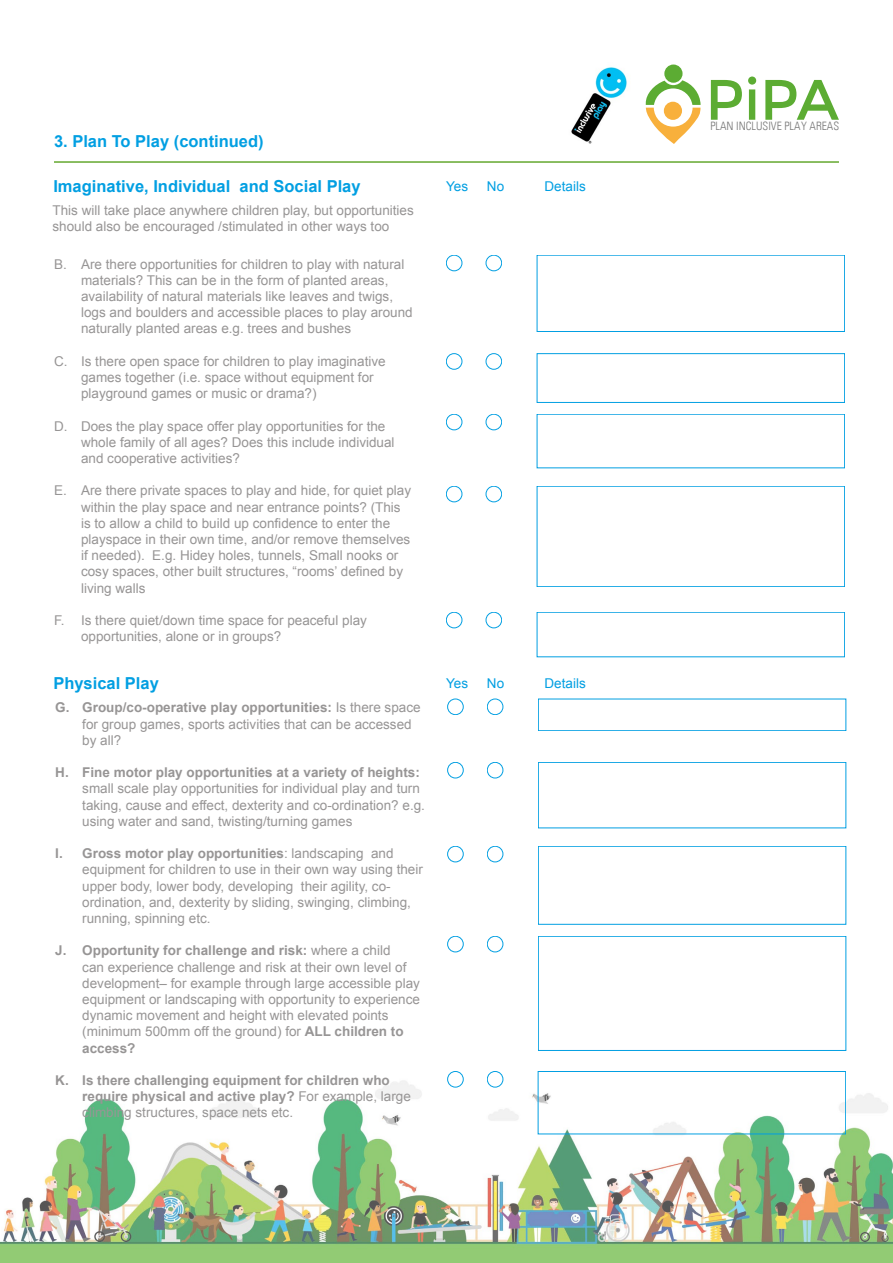
<style>
.page{position:relative;width:893px;height:1263px;background:#fff}
.page>*{position:absolute;margin:0;border:0;box-sizing:border-box;transform-origin:0 0}
.t1{font:57px "Montserrat";color:#5cac33}
.t2{font:700 16.5px "Arial";color:#029fe2}
.t3{font:13.5px/16.2px "Arial";color:#979595}
.t4{font:700 13.5px/16.2px "Arial";color:#979595}
.t5{font:13.5px "Arial";color:#029fe2}
.t6{font:300 condensed 11.55px "Univers LT";color:#777}
.s1{font-weight:700}
.s2{font-weight:400}
</style>
<div class="page">
<img style="left:0;top:1071px;width:893px;height:192px">
<hr style="left:54px;top:161px;width:785px;height:2px;background:#64a82f">
<svg style="left:646px;top:80px;width:55px;height:64px"></svg>
<div style="left:664px;top:65px;width:18px;height:18px;background:#5cac33;border-radius:50%"></div>
<div style="left:664px;top:102px;width:18px;height:18px;background:#f8b03c;border-radius:50%"></div>
<img style="left:571px;top:67px;width:56px;height:77px">
<div style="left:537px;top:255px;width:308px;height:77px;border:1px solid #029fe2"></div>
<div style="left:537px;top:353px;width:308px;height:50px;border:1px solid #029fe2"></div>
<div style="left:537px;top:486px;width:308px;height:101px;border:1px solid #029fe2"></div>
<div style="left:538px;top:699px;width:308px;height:32px;border:1px solid #029fe2"></div>
<div style="left:538px;top:762px;width:308px;height:66px;border:1px solid #029fe2"></div>
<div style="left:538px;top:846px;width:308px;height:78px;border:1px solid #029fe2"></div>
<div style="left:538px;top:936px;width:308px;height:115px;border:1px solid #029fe2"></div>
<div style="left:538px;top:1071px;width:308px;height:63px;border:1px solid #029fe2"></div>
<div style="left:537px;top:612px;width:308px;height:45px;border:1px solid #029fe2"></div>
<div style="left:447px;top:699px;width:16px;height:16px;border:1px solid #029fe2;border-radius:50%"></div>
<div style="left:447px;top:762px;width:16px;height:16px;border:1px solid #029fe2;border-radius:50%"></div>
<div style="left:447px;top:846px;width:16px;height:16px;border:1px solid #029fe2;border-radius:50%"></div>
<div style="left:447px;top:936px;width:16px;height:16px;border:1px solid #029fe2;border-radius:50%"></div>
<div style="left:487px;top:699px;width:16px;height:16px;border:1px solid #029fe2;border-radius:50%"></div>
<div style="left:487px;top:762px;width:16px;height:16px;border:1px solid #029fe2;border-radius:50%"></div>
<div style="left:487px;top:846px;width:16px;height:16px;border:1px solid #029fe2;border-radius:50%"></div>
<div style="left:487px;top:936px;width:16px;height:16px;border:1px solid #029fe2;border-radius:50%"></div>
<div style="left:447px;top:1071px;width:16px;height:16px;border:1px solid #029fe2;border-radius:50%"></div>
<div style="left:487px;top:1071px;width:16px;height:16px;border:1px solid #029fe2;border-radius:50%"></div>
<div style="left:446px;top:255px;width:16px;height:16px;border:1px solid #029fe2;border-radius:50%"></div>
<div style="left:446px;top:353px;width:16px;height:16px;border:1px solid #029fe2;border-radius:50%"></div>
<div style="left:446px;top:414px;width:16px;height:16px;border:1px solid #029fe2;border-radius:50%"></div>
<div style="left:446px;top:486px;width:16px;height:16px;border:1px solid #029fe2;border-radius:50%"></div>
<div style="left:486px;top:255px;width:16px;height:16px;border:1px solid #029fe2;border-radius:50%"></div>
<div style="left:486px;top:353px;width:16px;height:16px;border:1px solid #029fe2;border-radius:50%"></div>
<div style="left:486px;top:414px;width:16px;height:16px;border:1px solid #029fe2;border-radius:50%"></div>
<div style="left:486px;top:486px;width:16px;height:16px;border:1px solid #029fe2;border-radius:50%"></div>
<div style="left:446px;top:612px;width:16px;height:16px;border:1px solid #029fe2;border-radius:50%"></div>
<div style="left:486px;top:612px;width:16px;height:16px;border:1px solid #029fe2;border-radius:50%"></div>
<p class="t2" style="left:54px;top:135px;width:211px">3. Plan To Play (continued)</p>
<p class="t2" style="left:53px;top:180px;width:309px">Imaginative, Individual and Social Play</p>
<p class="t3" style="left:52px;top:204px;width:363px">This will take place anywhere children play, but opportunities should also be encouraged /stimulated in other ways too</p>
<p class="t3" style="left:81px;top:257px;width:333px;text-indent:-27px">B. Are there opportunities for children to play with natural materials? This can be in the form of planted areas, availability of natural materials like leaves and twigs, logs and boulders and accessible places to play around naturally planted areas e.g. trees and bushes</p>
<p class="t3" style="left:81px;top:354px;width:306px;text-indent:-27px">C. Is there open space for children to play imaginative games together (i.e. space without equipment for playground games or music or drama?)</p>
<p class="t3" style="left:81px;top:419px;width:315px;text-indent:-27px">D. Does the play space offer play opportunities for the whole family of all ages? Does this include individual and cooperative activities?</p>
<p class="t3" style="left:81px;top:484px;width:332px;text-indent:-27px">E. Are there private spaces to play and hide, for quiet play within the play space and near entrance points? (This is to allow a child to build up confidence to enter the playspace in their own time, and/or remove themselves if needed). E.g. Hidey holes, tunnels, Small nooks or cosy spaces, other built structures, “rooms’ defined by living walls</p>
<p class="t3" style="left:81px;top:613px;width:287px;text-indent:-27px">F. Is there quiet/down time space for peaceful play opportunities, alone or in groups?</p>
<p class="t2" style="left:53px;top:677px;width:107px">Physical Play</p>
<p class="t3" style="left:82px;top:701px;width:340px;text-indent:-27px"><span class="s1">G. Group/co-operative play opportunities:</span> Is there space for group games, sports activities that can be accessed by all?</p>
<p class="t4" style="left:55px;top:765px;width:366px">H. Fine motor play opportunities at a variety of heights:</p>
<p class="t3" style="left:82px;top:782px;width:344px">small scale play opportunities for individual play and turn taking, cause and effect, dexterity and co-ordination? e.g. using water and sand, twisting/turning games</p>
<p class="t3" style="left:82px;top:846px;width:342px;text-indent:-27px"><span class="s1">I. Gross motor play opportunities</span>: landscaping and equipment for children to use in their own way using their upper body, lower body, developing their agility, co&shy;ordination, and, dexterity by sliding, swinging, climbing, running, spinning etc.</p>
<p class="t3" style="left:82px;top:944px;width:339px;text-indent:-27px"><span class="s1">J. Opportunity for challenge and risk:</span> where a child<br>can experience challenge and risk at their own level of development– for example through large accessible play equipment or landscaping with opportunity to experience dynamic movement and height with elevated points (minimum 500mm off the ground) for <span class="s1">ALL children to access?</span></p>
<p class="t4" style="left:82px;top:1073px;width:330px;text-indent:-27px">K. Is there challenging equipment for children who require physical and active play? <span class="s2">For example, large climbing structures, space nets etc.</span></p>
<p class="t5" style="left:446px;top:181px;width:24px">Yes</p>
<p class="t5" style="left:487px;top:181px;width:19px">No</p>
<p class="t5" style="left:446px;top:678px;width:24px">Yes</p>
<p class="t5" style="left:487px;top:678px;width:19px">No</p>
<p class="t5" style="left:545px;top:181px;width:43px">Details</p>
<p class="t5" style="left:545px;top:678px;width:43px">Details</p>
<h1 class="t1" style="left:705px;top:74px;width:135px">PiPA</h1>
<p class="t6" style="left:710px;top:120px;width:130px">PLAN INCLUSIVE PLAY AREAS</p>
</div>
